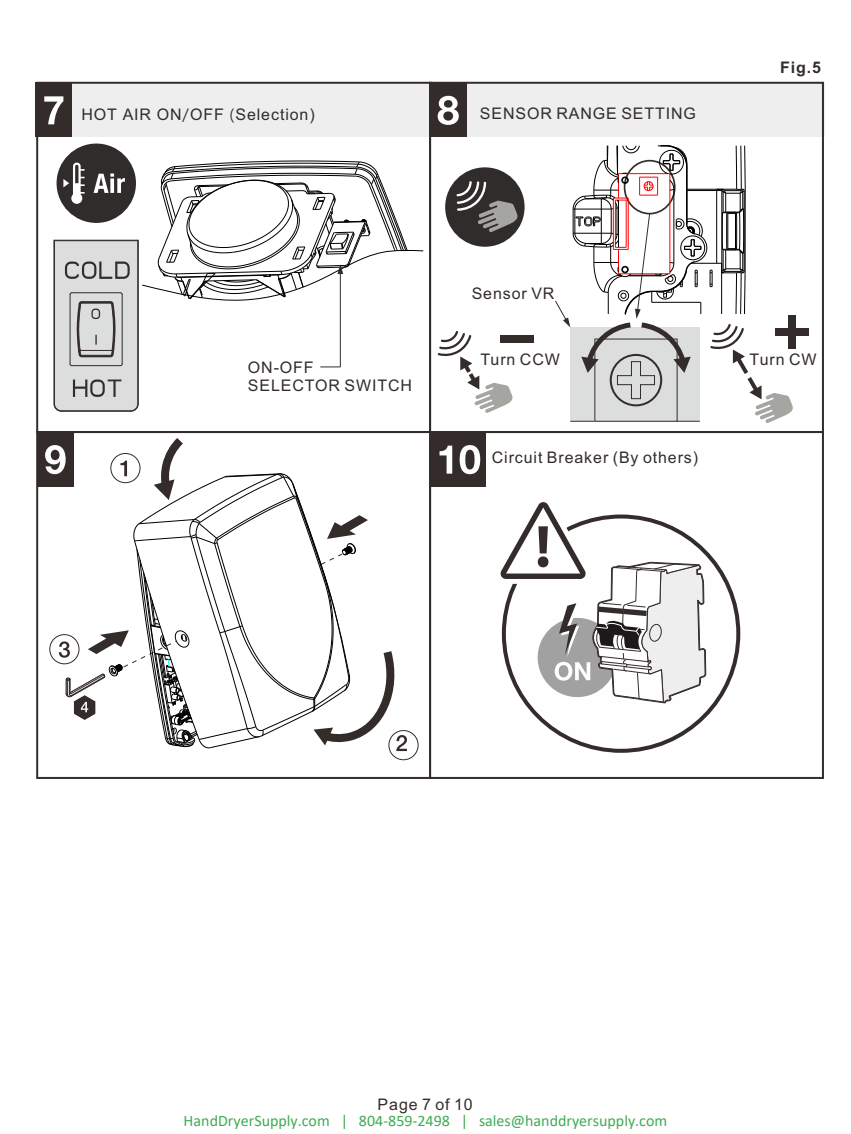
<style>
.page{position:relative;width:851px;height:1134px;background:#fff}
.page>*{position:absolute;margin:0;border:0;box-sizing:border-box;transform-origin:0 0}
.t1{font:16px/17.8px "Arial";letter-spacing:.055em;color:#332c2b}
.t2{font:16px "Calibri";color:#40ab54}
.t3{font:700 16px "Arial";color:#332c2b}
.s1{font-family:"Malgun Gothic"}
</style>
<div class="page">
<div style="left:429px;top:431px;width:394px;height:348px;border:2px solid #332c2b"></div>
<div style="left:37px;top:432px;width:36px;height:54px;background:#332c2b"></div>
<div style="left:431px;top:432px;width:55px;height:54px;background:#332c2b"></div>
<svg style="left:439px;top:445px;width:41px;height:29px"></svg>
<svg style="left:500px;top:502px;width:206px;height:201px"></svg>
<svg style="left:379px;top:726px;width:29px;height:30px"></svg>
<div style="left:388px;top:730px;width:30px;height:30px;border:1px solid #332c2b;border-radius:50%"></div>
<svg style="left:45px;top:433px;width:362px;height:318px"></svg>
<div style="left:72px;top:83px;width:358px;height:54px;background:#eeeeef"></div>
<div style="left:466px;top:83px;width:358px;height:54px;background:#eeeeef"></div>
<div style="left:36px;top:82px;width:395px;height:351px;border:2px solid #332c2b"></div>
<div style="left:429px;top:82px;width:394px;height:351px;border:2px solid #332c2b"></div>
<div style="left:36px;top:83px;width:36px;height:54px;background:#332c2b"></div>
<svg style="left:44px;top:96px;width:19px;height:28px"></svg>
<div style="left:430px;top:83px;width:36px;height:54px;background:#332c2b"></div>
<svg style="left:437px;top:96px;width:21px;height:29px"></svg>
<div style="left:445px;top:167px;width:79px;height:80px;background:#2f2c2b;border-radius:50%"></div>
<svg style="left:456px;top:181px;width:63px;height:51px"></svg>
<div style="left:775px;top:328px;width:33px;height:8px;background:#332c2b"></div>
<div style="left:788px;top:316px;width:7px;height:33px;background:#332c2b"></div>
<div style="left:500px;top:335px;width:33px;height:8px;background:#332c2b"></div>
<svg style="left:437px;top:331px;width:76px;height:82px"></svg>
<svg style="left:53px;top:144px;width:370px;height:268px"></svg>
<svg style="left:555px;top:145px;width:239px;height:278px"></svg>
<p class="t1" style="left:81px;top:107px;width:235px">HOT AIR ON<span class="s1">/</span>OFF <span class="s1">(</span>Selection)</p>
<p class="t1" style="left:480px;top:106px;width:218px">SENSOR RANGE SETTING</p>
<p class="t3" style="left:779px;top:61px;width:42px">Fig.5</p>
<p class="t1" style="left:248px;top:360px;width:166px">ON-OFF<br>SELECTOR SWITCH</p>
<p class="t1" style="left:471px;top:286px;width:84px">Sensor VR</p>
<p class="t1" style="left:480px;top:351px;width:81px">Turn CCW</p>
<p class="t1" style="left:749px;top:351px;width:68px">Turn CW</p>
<p class="t1" style="left:491px;top:450px;width:208px">Circuit Breaker (By others)</p>
<p class="t1" style="left:377px;top:1097px;width:97px">Page 7 of 10</p>
<p class="t2" style="left:184px;top:1109px;width:485px">HandDryerSupply.com | 804-859-2498 | sales@handdryersupply.com</p>
</div>
